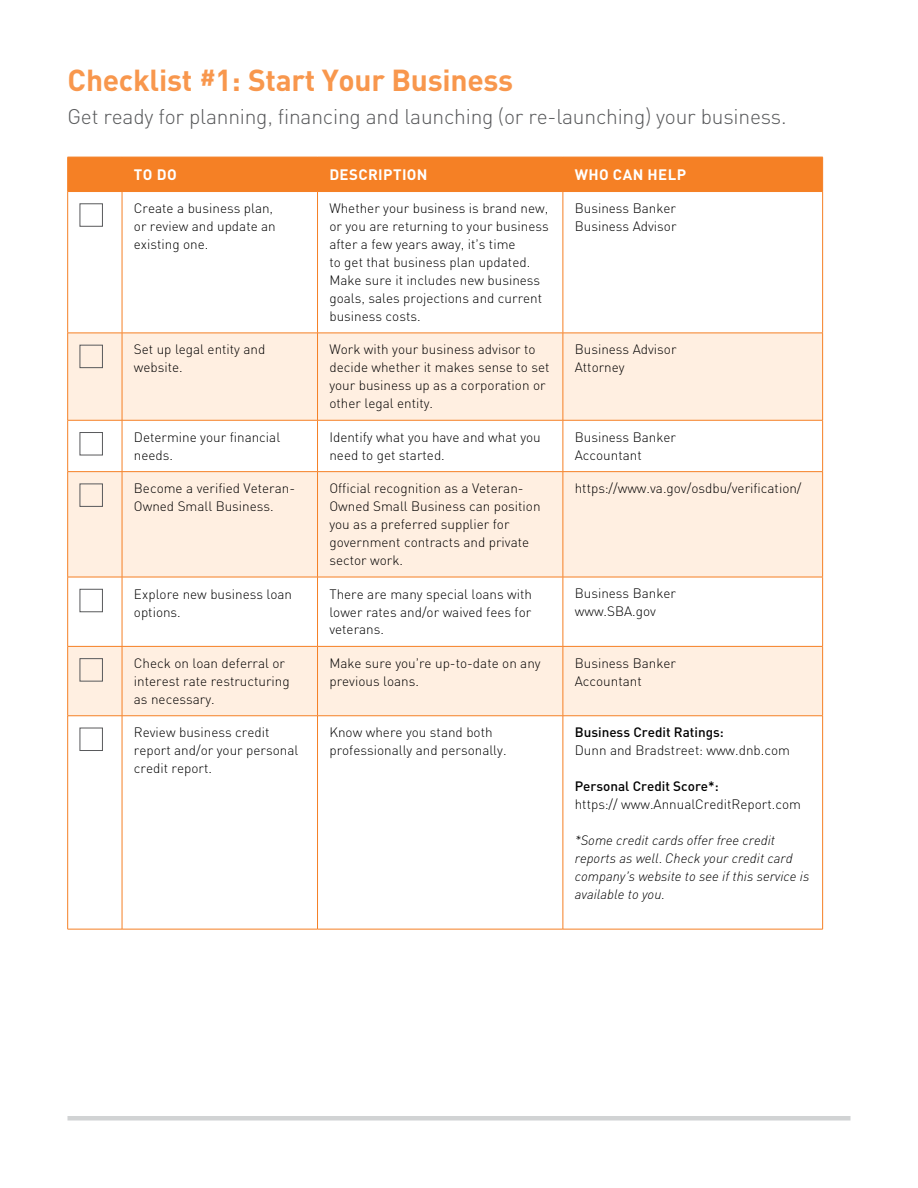
<style>
.page{position:relative;width:918px;height:1188px;background:#fff}
.page>*{position:absolute;margin:0;border:0;box-sizing:border-box;transform-origin:0 0}
.t1{font:700 30px "PNC Sans";letter-spacing:-.01em;color:#f8974d}
.t2{font:300 21px "PNC Sans";letter-spacing:-.01em;color:#58595b}
.t3{font:700 15px "PNC Sans";letter-spacing:.025em;color:#fff}
.t4{font:300 13.5px/18px "PNC Sans";color:#000}
.t5{font:italic 300 13.5px/18px "PNC Sans";color:#000}
.t6{font:500 13.5px "PNC Sans";color:#000}
</style>
<div class="page">
<hr style="left:68px;top:1116px;width:782px;height:4px;background:#d1d3d4">
<div style="left:68px;top:158px;width:754px;height:33px;background:#f58025"></div>
<svg style="left:68px;top:334px;width:754px;height:382px;fill:#ffefe1"></svg>
<hr style="left:68px;top:157px;width:54px;height:1px;background:#f58025">
<hr style="left:67px;top:157px;width:1px;height:34px;background:#f58025">
<hr style="left:122px;top:157px;width:196px;height:1px;background:#f58025">
<hr style="left:122px;top:157px;width:1px;height:34px;background:#f58025">
<hr style="left:318px;top:157px;width:245px;height:1px;background:#f58025">
<hr style="left:317px;top:157px;width:1px;height:34px;background:#f58025">
<hr style="left:563px;top:157px;width:260px;height:1px;background:#f58025">
<hr style="left:563px;top:157px;width:1px;height:34px;background:#f58025">
<hr style="left:822px;top:157px;width:1px;height:34px;background:#f58025">
<hr style="left:68px;top:191px;width:54px;height:1px;background:#f58025">
<hr style="left:67px;top:192px;width:1px;height:141px;background:#f58025">
<hr style="left:122px;top:191px;width:196px;height:1px;background:#f58025">
<hr style="left:122px;top:192px;width:1px;height:141px;background:#f58025">
<hr style="left:318px;top:191px;width:245px;height:1px;background:#f58025">
<hr style="left:317px;top:192px;width:1px;height:141px;background:#f58025">
<hr style="left:563px;top:191px;width:260px;height:1px;background:#f58025">
<hr style="left:563px;top:192px;width:1px;height:141px;background:#f58025">
<hr style="left:822px;top:192px;width:1px;height:141px;background:#f58025">
<hr style="left:68px;top:333px;width:54px;height:1px;background:#f58025">
<hr style="left:67px;top:333px;width:1px;height:87px;background:#f58025">
<hr style="left:122px;top:333px;width:196px;height:1px;background:#f58025">
<hr style="left:122px;top:333px;width:1px;height:87px;background:#f58025">
<hr style="left:318px;top:333px;width:245px;height:1px;background:#f58025">
<hr style="left:317px;top:333px;width:1px;height:87px;background:#f58025">
<hr style="left:563px;top:333px;width:260px;height:1px;background:#f58025">
<hr style="left:563px;top:333px;width:1px;height:87px;background:#f58025">
<hr style="left:822px;top:333px;width:1px;height:87px;background:#f58025">
<hr style="left:68px;top:420px;width:54px;height:1px;background:#f58025">
<hr style="left:67px;top:420px;width:1px;height:51px;background:#f58025">
<hr style="left:122px;top:420px;width:196px;height:1px;background:#f58025">
<hr style="left:122px;top:420px;width:1px;height:51px;background:#f58025">
<hr style="left:318px;top:420px;width:245px;height:1px;background:#f58025">
<hr style="left:317px;top:420px;width:1px;height:51px;background:#f58025">
<hr style="left:563px;top:420px;width:260px;height:1px;background:#f58025">
<hr style="left:563px;top:420px;width:1px;height:51px;background:#f58025">
<hr style="left:822px;top:420px;width:1px;height:51px;background:#f58025">
<hr style="left:68px;top:471px;width:54px;height:1px;background:#f58025">
<hr style="left:67px;top:472px;width:1px;height:105px;background:#f58025">
<hr style="left:122px;top:471px;width:196px;height:1px;background:#f58025">
<hr style="left:122px;top:472px;width:1px;height:105px;background:#f58025">
<hr style="left:318px;top:471px;width:245px;height:1px;background:#f58025">
<hr style="left:317px;top:472px;width:1px;height:105px;background:#f58025">
<hr style="left:563px;top:471px;width:260px;height:1px;background:#f58025">
<hr style="left:563px;top:472px;width:1px;height:105px;background:#f58025">
<hr style="left:822px;top:472px;width:1px;height:105px;background:#f58025">
<hr style="left:68px;top:577px;width:54px;height:1px;background:#f58025">
<hr style="left:67px;top:577px;width:1px;height:69px;background:#f58025">
<hr style="left:122px;top:577px;width:196px;height:1px;background:#f58025">
<hr style="left:122px;top:577px;width:1px;height:69px;background:#f58025">
<hr style="left:318px;top:577px;width:245px;height:1px;background:#f58025">
<hr style="left:317px;top:577px;width:1px;height:69px;background:#f58025">
<hr style="left:563px;top:577px;width:260px;height:1px;background:#f58025">
<hr style="left:563px;top:577px;width:1px;height:69px;background:#f58025">
<hr style="left:822px;top:577px;width:1px;height:69px;background:#f58025">
<hr style="left:68px;top:646px;width:54px;height:1px;background:#f58025">
<hr style="left:67px;top:647px;width:1px;height:69px;background:#f58025">
<hr style="left:122px;top:646px;width:196px;height:1px;background:#f58025">
<hr style="left:122px;top:647px;width:1px;height:69px;background:#f58025">
<hr style="left:318px;top:646px;width:245px;height:1px;background:#f58025">
<hr style="left:317px;top:647px;width:1px;height:69px;background:#f58025">
<hr style="left:563px;top:646px;width:260px;height:1px;background:#f58025">
<hr style="left:563px;top:647px;width:1px;height:69px;background:#f58025">
<hr style="left:822px;top:647px;width:1px;height:69px;background:#f58025">
<hr style="left:68px;top:716px;width:54px;height:1px;background:#f58025">
<hr style="left:67px;top:716px;width:1px;height:213px;background:#f58025">
<hr style="left:122px;top:716px;width:196px;height:1px;background:#f58025">
<hr style="left:122px;top:716px;width:1px;height:213px;background:#f58025">
<hr style="left:318px;top:716px;width:245px;height:1px;background:#f58025">
<hr style="left:317px;top:716px;width:1px;height:213px;background:#f58025">
<hr style="left:563px;top:716px;width:260px;height:1px;background:#f58025">
<hr style="left:563px;top:716px;width:1px;height:213px;background:#f58025">
<hr style="left:822px;top:716px;width:1px;height:213px;background:#f58025">
<hr style="left:68px;top:929px;width:54px;height:1px;background:#f58025">
<hr style="left:122px;top:929px;width:196px;height:1px;background:#f58025">
<hr style="left:318px;top:929px;width:245px;height:1px;background:#f58025">
<hr style="left:563px;top:929px;width:260px;height:1px;background:#f58025">
<div style="left:80px;top:203px;width:23px;height:24px;border:1px solid #58595b"></div>
<div style="left:80px;top:345px;width:23px;height:23px;border:1px solid #58595b"></div>
<div style="left:80px;top:432px;width:23px;height:23px;border:1px solid #58595b"></div>
<div style="left:80px;top:484px;width:23px;height:23px;border:1px solid #58595b"></div>
<div style="left:80px;top:589px;width:23px;height:23px;border:1px solid #58595b"></div>
<div style="left:80px;top:658px;width:23px;height:24px;border:1px solid #58595b"></div>
<div style="left:80px;top:728px;width:23px;height:23px;border:1px solid #58595b"></div>
<h1 class="t1" style="left:68px;top:60px;width:447px">Checklist #1: Start Your Business</h1>
<h2 class="t2" style="left:68px;top:103px;width:721px">Get ready for planning, financing and launching (or re-launching) your business.</h2>
<p class="t3" style="left:134px;top:164px;width:44px">TO DO</p>
<p class="t3" style="left:329px;top:164px;width:100px">DESCRIPTION</p>
<p class="t3" style="left:575px;top:164px;width:113px">WHO CAN HELP</p>
<p class="t4" style="left:134px;top:199px;width:143px">Create a business plan, or review and update an existing one.</p>
<p class="t4" style="left:329px;top:199px;width:221px">Whether your business is brand new, or you are returning to your business after a few years away, it’s time<br>to get that business plan updated.<br>Make sure it includes new business goals, sales projections and current business costs.</p>
<p class="t4" style="left:575px;top:199px;width:103px">Business Banker<br>Business Advisor</p>
<p class="t4" style="left:134px;top:340px;width:133px">Set up legal entity and website.</p>
<p class="t4" style="left:329px;top:340px;width:222px">Work with your business advisor to decide whether it makes sense to set your business up as a corporation or other legal entity.</p>
<p class="t4" style="left:575px;top:340px;width:103px">Business Advisor<br>Attorney</p>
<p class="t4" style="left:134px;top:428px;width:148px">Determine your financial needs.</p>
<p class="t4" style="left:329px;top:428px;width:213px">Identify what you have and what you need to get started.</p>
<p class="t4" style="left:575px;top:428px;width:103px">Business Banker<br>Accountant</p>
<p class="t4" style="left:134px;top:479px;width:163px">Become a verified Veteran-<br>Owned Small Business.</p>
<p class="t4" style="left:329px;top:479px;width:213px">Official recognition as a Veteran-<br>Owned Small Business can position you as a preferred supplier for government contracts and private sector work.</p>
<p class="t4" style="left:575px;top:479px;width:228px">https://www.va.gov/osdbu/verification/</p>
<p class="t4" style="left:134px;top:585px;width:160px">Explore new business loan options.</p>
<p class="t4" style="left:329px;top:585px;width:204px;text-align:justify">There are many special loans with lower rates and/or waived fees for veterans.</p>
<p class="t4" style="left:575px;top:585px;width:103px">Business Banker www.SBA.gov</p>
<p class="t4" style="left:134px;top:654px;width:157px">Check on loan deferral or interest rate restructuring as necessary.</p>
<p class="t4" style="left:329px;top:654px;width:213px">Make sure you’re up-to-date on any previous loans.</p>
<p class="t4" style="left:575px;top:654px;width:103px">Business Banker<br>Accountant</p>
<p class="t4" style="left:134px;top:723px;width:166px">Review business credit report and/or your personal credit report.</p>
<p class="t4" style="left:329px;top:723px;width:179px">Know where you stand both professionally and personally.</p>
<p class="t6" style="left:575px;top:724px;width:151px">Business Credit Ratings:</p>
<p class="t4" style="left:575px;top:741px;width:217px">Dunn and Bradstreet: www.dnb.com</p>
<p class="t6" style="left:575px;top:778px;width:146px">Personal Credit Score*:</p>
<p class="t4" style="left:575px;top:795px;width:228px">https:// www.AnnualCreditReport.com</p>
<p class="t5" style="left:575px;top:831px;width:236px">*Some credit cards offer free credit reports as well. Check your credit card company’s website to see if this service is available to you.</p>
</div>
